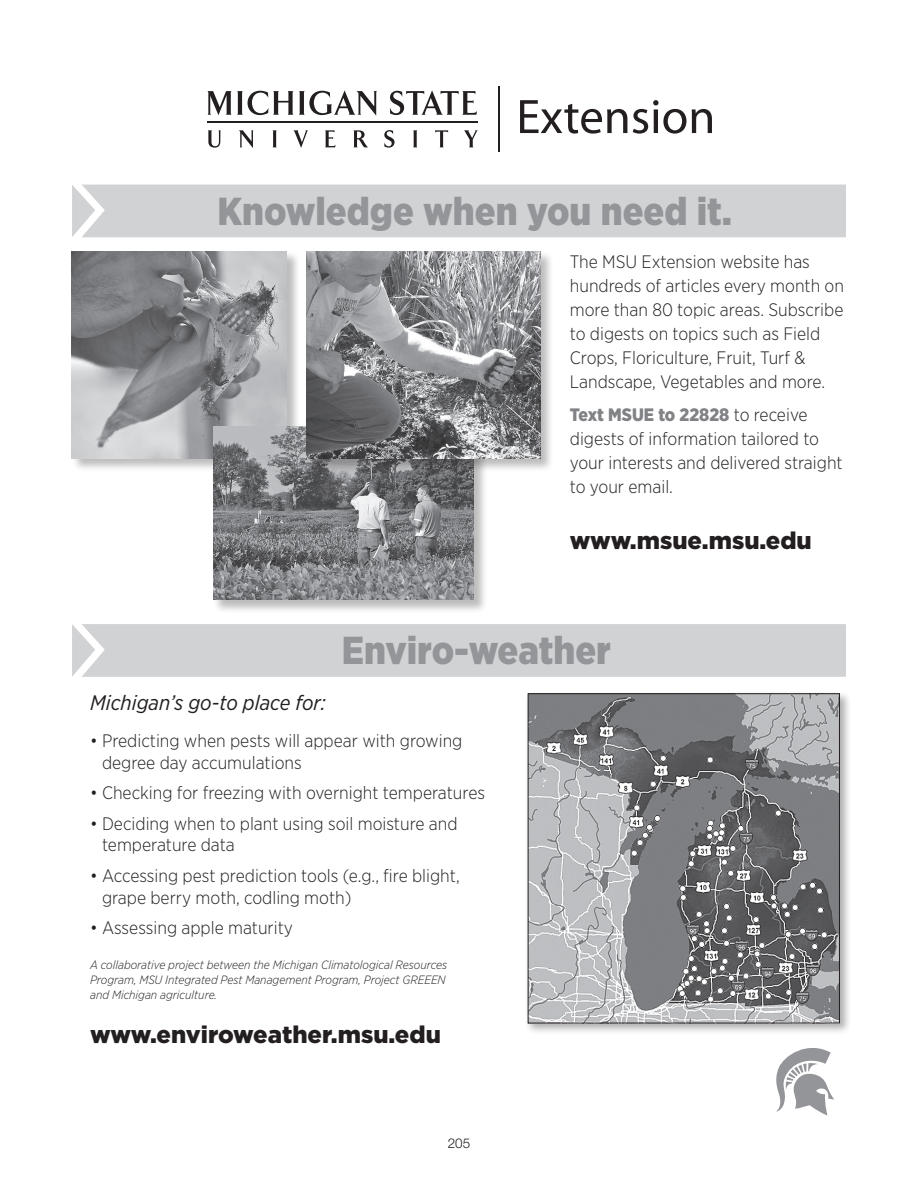
<style>
.page{position:relative;width:918px;height:1188px;background:#fff}
.page>*{position:absolute;margin:0;border:0;box-sizing:border-box;transform-origin:0 0}
.t1{font:900 39px "Gotham Narrow";color:#939598}
.t2{font:900 24px "Gotham";color:#231f20}
.t3{font:italic 21px "Gotham Narrow";color:#231f20}
.t4{font:300 18px/24px "Gotham Narrow";color:#231f20}
.t5{font:300 13.5px "Helvetica Neue";color:#231f20}
.t6{font:italic 300 12px/15px "Gotham Narrow";color:#231f20}
.s1{font-weight:900;color:#808285}
</style>
<div class="page">
<div style="left:71px;top:251px;width:229px;height:221px;background:#231f20;opacity:.3"></div>
<img style="left:72px;top:251px;width:215px;height:208px">
<div style="left:213px;top:427px;width:274px;height:186px;background:#231f20;opacity:.3"></div>
<img style="left:213px;top:427px;width:261px;height:173px">
<div style="left:525px;top:691px;width:326px;height:344px;background:#231f20;opacity:.35"></div>
<img style="left:530px;top:695px;width:308px;height:326px">
<div style="left:528px;top:693px;width:312px;height:330px;border:1px solid #231f20"></div>
<svg style="left:208px;top:130px;width:13px;height:18px"></svg>
<svg style="left:239px;top:130px;width:15px;height:18px"></svg>
<svg style="left:272px;top:130px;width:5px;height:17px"></svg>
<svg style="left:293px;top:130px;width:15px;height:18px"></svg>
<svg style="left:325px;top:130px;width:11px;height:17px"></svg>
<svg style="left:353px;top:130px;width:15px;height:17px"></svg>
<svg style="left:384px;top:130px;width:10px;height:18px"></svg>
<svg style="left:413px;top:130px;width:4px;height:17px"></svg>
<svg style="left:435px;top:130px;width:13px;height:17px"></svg>
<svg style="left:464px;top:130px;width:14px;height:17px"></svg>
<svg style="left:207px;top:90px;width:170px;height:26px"></svg>
<svg style="left:390px;top:90px;width:87px;height:25px"></svg>
<hr style="left:207px;top:121px;width:271px;height:2px;background:#231f20">
<svg style="left:520px;top:100px;width:107px;height:34px"></svg>
<svg style="left:633px;top:100px;width:53px;height:34px"></svg>
<svg style="left:692px;top:109px;width:20px;height:24px"></svg>
<hr style="left:498px;top:87px;width:1px;height:65px;background:#231f20">
<div style="left:306px;top:251px;width:248px;height:221px;background:#231f20;opacity:.3"></div>
<img style="left:306px;top:251px;width:235px;height:207px">
<svg style="left:776px;top:1048px;width:58px;height:67px"></svg>
<div style="left:72px;top:185px;width:774px;height:52px;background:#d1d2d4"></div>
<div style="left:72px;top:624px;width:774px;height:53px;background:#d1d2d4"></div>
<p class="t1" style="left:217px;top:185px;width:516px">Knowledge when you need it.</p>
<p class="t4" style="left:570px;top:249px;width:276px">The MSU Extension website has hundreds of articles every month on more than 80 topic areas. Subscribe to digests on topics such as Field Crops, Floriculture, Fruit, Turf &amp; Landscape, Vegetables and more.</p>
<p class="t4" style="left:570px;top:402px;width:274px"><span class="s1">Text MSUE to 22828</span> to receive digests of information tailored to your interests and delivered straight to your email.</p>
<p class="t2" style="left:570px;top:524px;width:244px">www.msue.msu.edu</p>
<p class="t1" style="left:342px;top:625px;width:271px">Enviro-weather</p>
<p class="t3" style="left:90px;top:690px;width:237px">Michigan’s go-to place for:</p>
<p class="t4" style="left:102px;top:730px;width:362px;line-height:21.6px;text-indent:-12px">• Predicting when pests will appear with growing degree day accumulations</p>
<p class="t4" style="left:90px;top:781px;width:396px">• Checking for freezing with overnight temperatures</p>
<p class="t4" style="left:102px;top:812px;width:357px;line-height:21.6px;text-indent:-12px">• Deciding when to plant using soil moisture and temperature data</p>
<p class="t4" style="left:102px;top:865px;width:359px;line-height:21.6px;text-indent:-12px">• Accessing pest prediction tools (e.g., fire blight, grape berry moth, codling moth)</p>
<p class="t4" style="left:90px;top:916px;width:204px">• Assessing apple maturity</p>
<p class="t6" style="left:90px;top:957px;width:359px">A collaborative project between the Michigan Climatological Resources<br>Program, MSU Integrated Pest Management Program, Project GREEEN and Michigan agriculture.</p>
<p class="t2" style="left:90px;top:1018px;width:352px">www.enviroweather.msu.edu</p>
<p class="t5" style="left:448px;top:1134px;width:24px">205</p>
</div>
